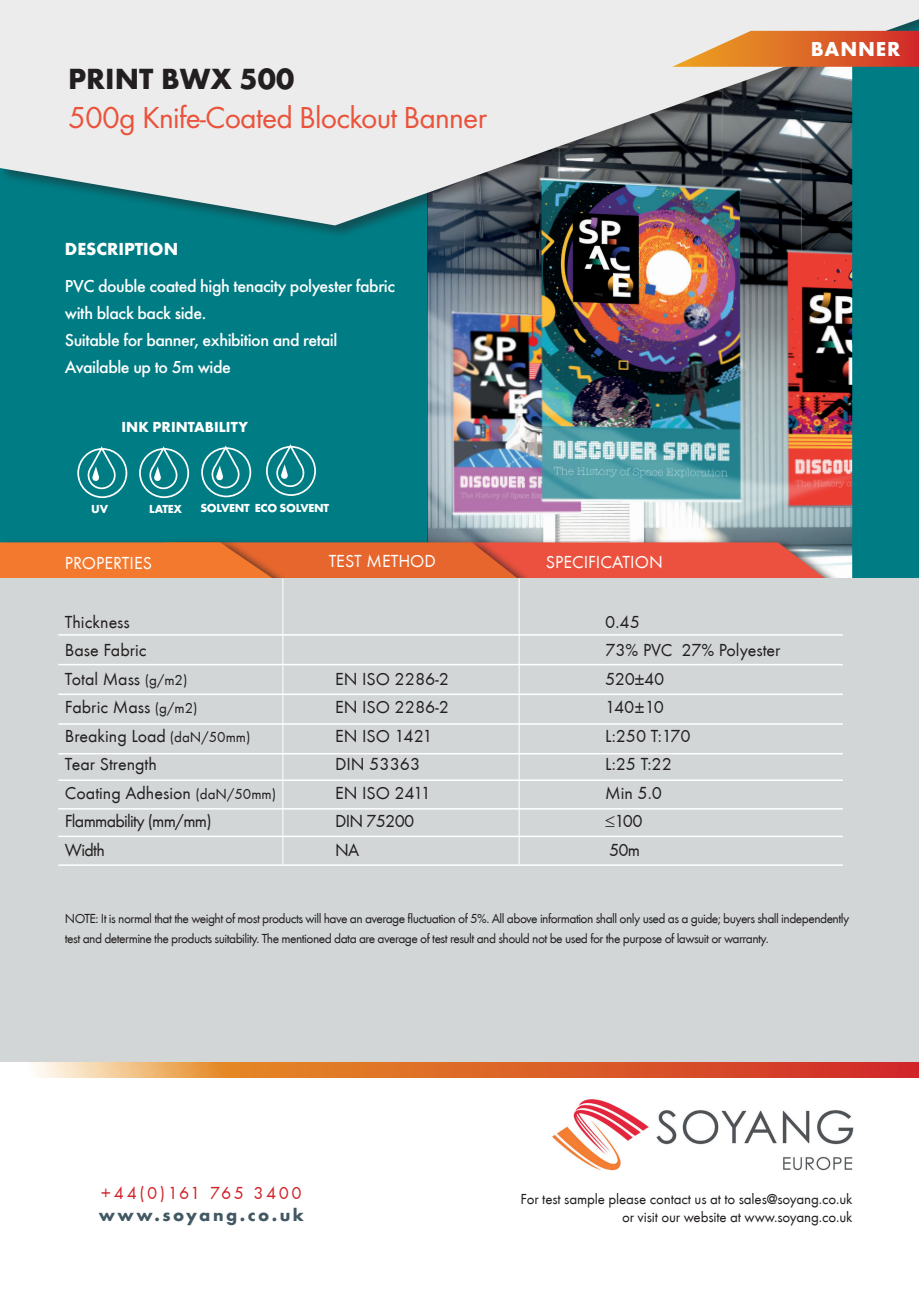
<style>
.page{position:relative;width:919px;height:1289px;background:#fff}
.page>*{position:absolute;margin:0;border:0;box-sizing:border-box;transform-origin:0 0}
.t1{font:31.5px "Futura EF";letter-spacing:-.025em;color:#ea523b}
.t2{font:700 30.3px "Futura EF";color:#231f20}
.t3{font:700 21px "Futura EF";letter-spacing:.04em;color:#fff}
.t4{font:18px "Futura T";color:#231f20}
.t5{font:500 18px/27px "Futura EF";letter-spacing:-.025em;color:#fff}
.t6{font:18px "Futura T";color:#fff}
.t7{font:18px "Futura T";letter-spacing:-.04em;color:#231f20}
.t8{font:18px "Futura T";letter-spacing:.135em;color:#d1232a}
.t9{font:700 18px "Futura T";letter-spacing:.14em;color:#425964}
.t10{font:700 18px "Futura T";color:#fff}
.t11{font:15px/18px "Futura T";letter-spacing:-.01em;color:#231f20;text-align:right}
.t12{font:700 15px "Futura T";color:#fff}
.t13{font:13.5px/19.5px "Futura T";letter-spacing:-.04em;color:#231f20}
.t14{font:700 12px "Futura T";letter-spacing:-.025em;color:#fff}
.s1{font-size:15px}
</style>
<div class="page">
<div style="left:0;top:13px;width:918px;height:676px;background:#007c84"></div>
<img style="left:427px;top:239px;width:425px;height:299px">
<div style="left:462px;top:538px;width:395px;height:66px;background:#231f20;opacity:.75"></div>
<div style="left:165px;top:538px;width:386px;height:67px;background:#231f20;opacity:.75"></div>
<div style="left:0;top:0;width:918px;height:239px;background:#231f20;opacity:.46"></div>
<svg style="left:0;top:0;width:918px;height:225px;background:#adbcbe"></svg>
<svg style="left:34px;top:1062px;width:884px;height:15px;background:#df713d"></svg>
<div style="left:0;top:538px;width:309px;height:67px;background:#01777f"></div>
<svg style="left:0;top:542px;width:842px;height:36px;background:#e5673b"></svg>
<div style="left:0;top:578px;width:918px;height:484px;background:#d2d6d7"></div>
<img style="left:552px;top:1099px;width:302px;height:72px">
<svg style="left:672px;top:31px;width:246px;height:36px;background:#de7947"></svg>
<div style="left:77px;top:448px;width:50px;height:50px;border:2px solid #fff;border-radius:50%"></div>
<svg style="left:88px;top:446px;width:28px;height:43px"></svg>
<div style="left:139px;top:448px;width:50px;height:50px;border:2px solid #fff;border-radius:50%"></div>
<svg style="left:149px;top:446px;width:28px;height:43px"></svg>
<div style="left:201px;top:447px;width:50px;height:50px;border:2px solid #fff;border-radius:50%"></div>
<svg style="left:211px;top:445px;width:28px;height:43px"></svg>
<div style="left:266px;top:446px;width:50px;height:50px;border:2px solid #fff;border-radius:50%"></div>
<svg style="left:276px;top:444px;width:28px;height:43px"></svg>
<hr style="left:282px;top:578px;width:2px;height:286px;background:#fff">
<hr style="left:518px;top:578px;width:2px;height:286px;background:#fff">
<hr style="left:58px;top:664px;width:784px;height:1px;background:#fff">
<hr style="left:58px;top:693px;width:784px;height:2px;background:#fff">
<hr style="left:58px;top:723px;width:784px;height:1px;background:#fff">
<hr style="left:58px;top:753px;width:784px;height:1px;background:#fff">
<hr style="left:58px;top:808px;width:784px;height:1px;background:#fff">
<hr style="left:58px;top:634px;width:784px;height:1px;background:#fff">
<hr style="left:58px;top:835px;width:784px;height:2px;background:#fff">
<hr style="left:58px;top:779px;width:784px;height:2px;background:#fff">
<hr style="left:58px;top:864px;width:784px;height:1px;background:#fff">
<h2 class="t2" style="left:68px;top:60px;width:228px">PRINT BWX 500</h2>
<h1 class="t1" style="left:68px;top:99px;width:420px">500g Knife-Coated Blockout Banner</h1>
<h3 class="t3" style="left:810px;top:37px;width:91px">BANNER</h3>
<h3 class="t10" style="left:65px;top:239px;width:115px">DESCRIPTION</h3>
<h3 class="t5" style="left:65px;top:272px;width:331px">PVC double coated high tenacity polyester fabric with black back side.<br>Suitable for banner, exhibition and retail Available up to 5m wide</h3>
<p class="t12" style="left:122px;top:418px;width:128px">INK PRINTABILITY</p>
<p class="t14" style="left:91px;top:502px;width:18px">UV</p>
<p class="t14" style="left:149px;top:502px;width:34px">LATEX</p>
<p class="t14" style="left:200px;top:501px;width:130px">SOLVENT ECO SOLVENT</p>
<h3 class="t6" style="left:65px;top:553px;width:89px">PROPERTIES</h3>
<h3 class="t6" style="left:328px;top:550px;width:109px">TEST METHOD</h3>
<h3 class="t6" style="left:545px;top:551px;width:118px">SPECIFICATION</h3>
<h3 class="t4" style="left:65px;top:611px;width:67px">Thickness</h3>
<h3 class="t4" style="left:605px;top:611px;width:36px">0.45</h3>
<h3 class="t4" style="left:65px;top:640px;width:83px">Base Fabric</h3>
<h3 class="t4" style="left:605px;top:640px;width:177px">73% PVC 27% Polyester</h3>
<h3 class="t4" style="left:65px;top:668px;width:124px">Total Mass <span class="s1">(g/m2)</span></h3>
<h3 class="t4" style="left:335px;top:668px;width:115px">EN ISO 2286-2</h3>
<h3 class="t4" style="left:605px;top:668px;width:60px">520±40</h3>
<h3 class="t4" style="left:65px;top:697px;width:134px">Fabric Mass <span class="s1">(g/m2)</span></h3>
<h3 class="t4" style="left:335px;top:697px;width:115px">EN ISO 2286-2</h3>
<h3 class="t4" style="left:605px;top:697px;width:60px">140±10</h3>
<h3 class="t4" style="left:65px;top:725px;width:187px">Breaking Load <span class="s1">(daN/50mm)</span></h3>
<h3 class="t4" style="left:335px;top:725px;width:99px">EN ISO 1421</h3>
<h3 class="t4" style="left:605px;top:725px;width:87px">L:250 T:170</h3>
<h3 class="t4" style="left:65px;top:754px;width:94px">Tear Strength</h3>
<h3 class="t4" style="left:335px;top:754px;width:87px">DIN 53363</h3>
<h3 class="t4" style="left:605px;top:754px;width:68px">L:25 T:22</h3>
<h3 class="t4" style="left:65px;top:782px;width:213px">Coating Adhesion <span class="s1">(daN/50mm)</span></h3>
<h3 class="t4" style="left:335px;top:782px;width:97px">EN ISO 2411</h3>
<h3 class="t4" style="left:605px;top:782px;width:58px">Min 5.0</h3>
<h3 class="t7" style="left:65px;top:811px;width:148px">Flammability (mm/mm)</h3>
<h3 class="t7" style="left:335px;top:811px;width:81px">DIN 75200</h3>
<h3 class="t4" style="left:605px;top:811px;width:39px">≤100</h3>
<h3 class="t4" style="left:65px;top:839px;width:41px">Width</h3>
<h3 class="t4" style="left:335px;top:839px;width:26px">NA</h3>
<h3 class="t4" style="left:609px;top:839px;width:33px">50m</h3>
<p class="t13" style="left:65px;top:908px;width:785px">NOTE: It is normal that the weight of most products will have an average fluctuation of 5%. All above information shall only used as a guide; buyers shall independently test and determine the products suitability. The mentioned data are average of test result and should not be used for the purpose of lawsuit or warranty.</p>
<h3 class="t8" style="left:101px;top:1183px;width:202px">+44(0)161 765 3400</h3>
<h3 class="t9" style="left:99px;top:1204px;width:207px">www.soyang.co.uk</h3>
<p class="t11" style="left:520px;top:1190px;width:333px">For test sample please contact us at to sales@soyang.co.uk or visit our website at www.soyang.co.uk</p>
</div>
